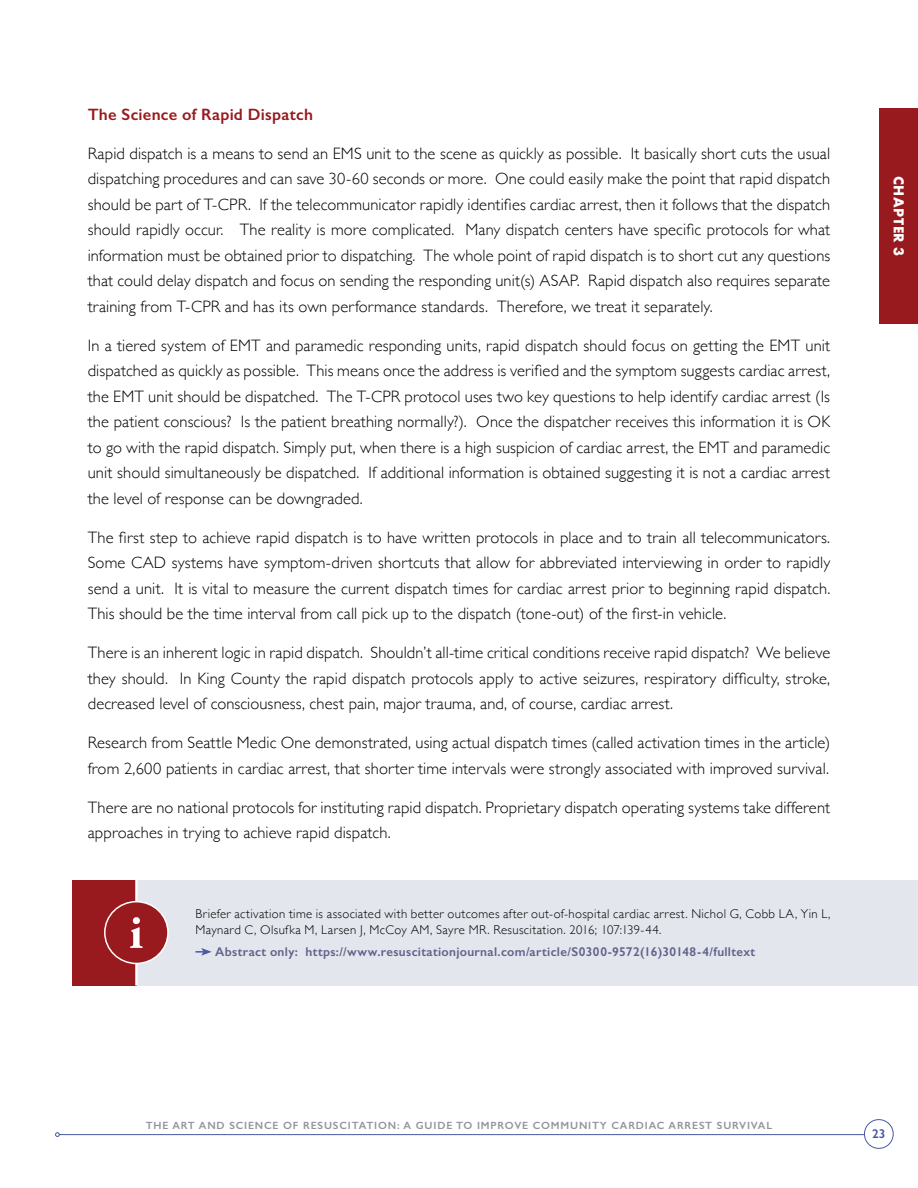
<style>
.page{position:relative;width:918px;height:1188px;background:#fff}
.page>*{position:absolute;margin:0;border:0;box-sizing:border-box;transform-origin:0 0}
.t1{font:300 16.5px/25.5px "Gill Sans";letter-spacing:.01em;color:#000;text-align:justify}
.t2{font:600 16.5px "Gill Sans";letter-spacing:.015em;color:#991a1e}
.t3{font:700 15px "Futura PT";letter-spacing:.04em;color:#fff}
.t4{font:300 12.75px/15.3px "Gill Sans";letter-spacing:.03em;color:#000}
.t5{font:600 12.75px "Gill Sans";letter-spacing:.025em;color:#60628a}
.t6{font:600 12.75px "Gill Sans";color:#4959a2}
.t7{font:600 10.5px "Gill Sans";letter-spacing:.08em;color:#939498}
</style>
<div class="page">
<hr style="left:59px;top:1134px;width:805px;height:1px;background:#4959a2">
<svg style="left:55px;top:1132px;width:5px;height:5px"></svg>
<div style="left:864px;top:1119px;width:30px;height:30px;border:1px solid #4959a2;border-radius:50%"></div>
<div style="left:879px;top:108px;width:39px;height:216px;background:#991a1e"></div>
<div style="left:72px;top:880px;width:846px;height:106px;background:#e3e6ec"></div>
<div style="left:72px;top:880px;width:64px;height:106px;background:#991a1e"></div>
<hr style="left:135px;top:880px;width:3px;height:105px;background:#fff">
<div style="left:105px;top:902px;width:63px;height:61px;background:#991a1e;border-radius:50%"></div>
<div style="left:104px;top:901px;width:65px;height:63px;border:2px solid #fff;border-radius:50%"></div>
<svg style="left:130px;top:917px;width:13px;height:31px"></svg>
<svg style="left:195px;top:948px;width:17px;height:8px"></svg>
<p class="t2" style="left:88px;top:104px;width:227px">The Science of Rapid Dispatch</p>
<p class="t1" style="left:88px;top:140px;width:744px">Rapid dispatch is a means to send an EMS unit to the scene as quickly as possible. It basically short cuts the usual dispatching procedures and can save 30-60 seconds or more. One could easily make the point that rapid dispatch should be part of T-CPR. If the telecommunicator rapidly identifies cardiac arrest, then it follows that the dispatch should rapidly occur. The reality is more complicated. Many dispatch centers have specific protocols for what information must be obtained prior to dispatching. The whole point of rapid dispatch is to short cut any questions that could delay dispatch and focus on sending the responding unit(s) ASAP. Rapid dispatch also requires separate training from T-CPR and has its own performance standards. Therefore, we treat it separately.</p>
<p class="t1" style="left:88px;top:332px;width:744px">In a tiered system of EMT and paramedic responding units, rapid dispatch should focus on getting the EMT unit dispatched as quickly as possible. This means once the address is verified and the symptom suggests cardiac arrest, the EMT unit should be dispatched. The T-CPR protocol uses two key questions to help identify cardiac arrest (Is the patient conscious? Is the patient breathing normally?). Once the dispatcher receives this information it is OK to go with the rapid dispatch. Simply put, when there is a high suspicion of cardiac arrest, the EMT and paramedic unit should simultaneously be dispatched. If additional information is obtained suggesting it is not a cardiac arrest the level of response can be downgraded.</p>
<p class="t1" style="left:88px;top:524px;width:744px">The first step to achieve rapid dispatch is to have written protocols in place and to train all telecommunicators.<br>Some CAD systems have symptom-driven shortcuts that allow for abbreviated interviewing in order to rapidly send a unit. It is vital to measure the current dispatch times for cardiac arrest prior to beginning rapid dispatch.<br>This should be the time interval from call pick up to the dispatch (tone-out) of the first-in vehicle.</p>
<p class="t1" style="left:88px;top:639px;width:744px">There is an inherent logic in rapid dispatch. Shouldn’t all-time critical conditions receive rapid dispatch? We believe they should. In King County the rapid dispatch protocols apply to active seizures, respiratory difficulty, stroke, decreased level of consciousness, chest pain, major trauma, and, of course, cardiac arrest.</p>
<p class="t1" style="left:88px;top:729px;width:744px">Research from Seattle Medic One demonstrated, using actual dispatch times (called activation times in the article) from 2,600 patients in cardiac arrest, that shorter time intervals were strongly associated with improved survival.</p>
<p class="t1" style="left:88px;top:794px;width:744px">There are no national protocols for instituting rapid dispatch. Proprietary dispatch operating systems take different approaches in trying to achieve rapid dispatch.</p>
<p class="t4" style="left:195px;top:906px;width:636px">Briefer activation time is associated with better outcomes after out-of-hospital cardiac arrest. Nichol G, Cobb LA, Yin L,<br>Maynard C, Olsufka M, Larsen J, McCoy AM, Sayre MR. Resuscitation. 2016; 107:139-44.</p>
<p class="t5" style="left:215px;top:944px;width:542px">Abstract only: https://www.resuscitationjournal.com/article/S0300-9572(16)30148-4/fulltext</p>
<p class="t3" style="left:908px;top:176px;width:82px;rotate:90deg">CHAPTER 3</p>
<p class="t7" style="left:146px;top:1119px;width:628px">THE ART AND SCIENCE OF RESUSCITATION: A GUIDE TO IMPROVE COMMUNITY CARDIAC ARREST SURVIVAL</p>
<p class="t6" style="left:872px;top:1126px;width:15px">23</p>
</div>
